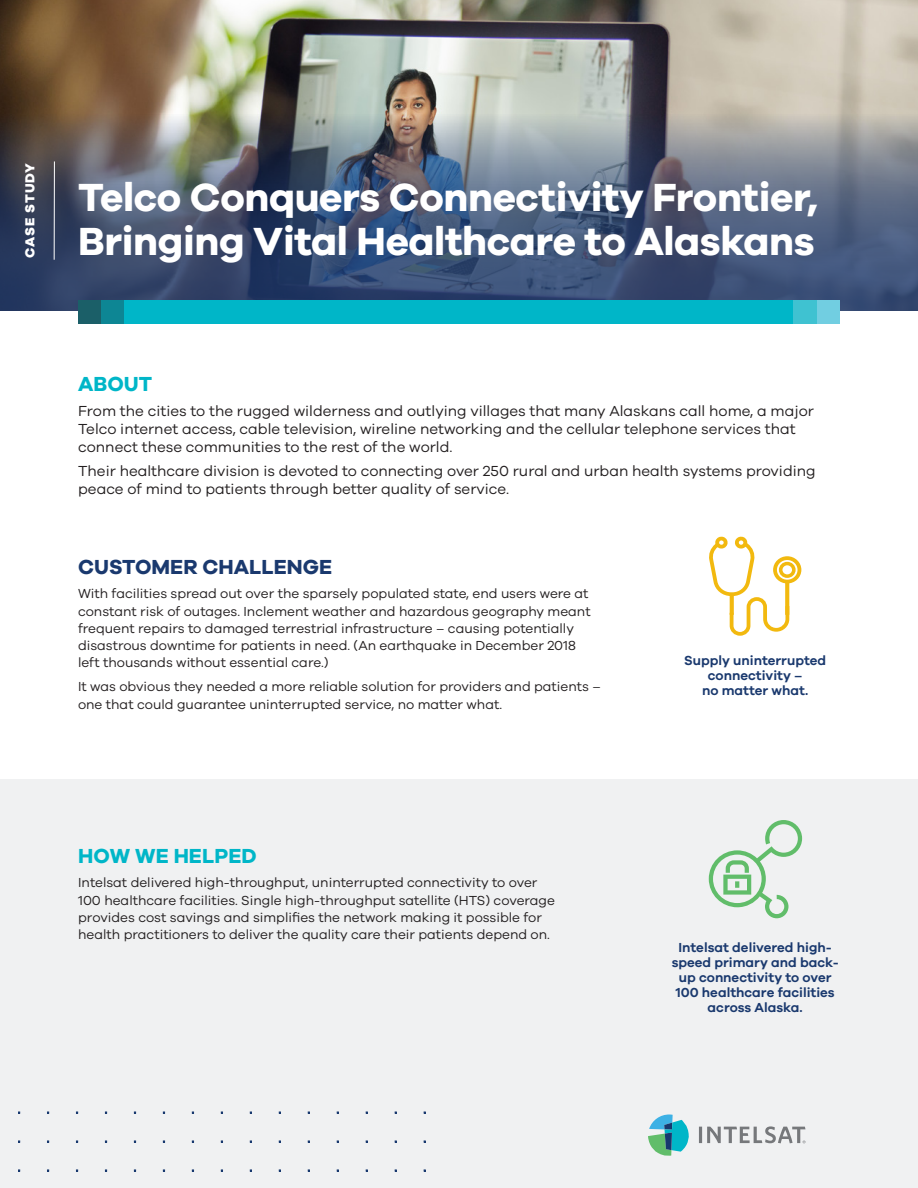
<style>
.page{position:relative;width:918px;height:1188px;background:#fff}
.page>*{position:absolute;margin:0;border:0;box-sizing:border-box;transform-origin:0 0}
.Headline{font:700 40.5px/43.5px "Galano Grotesque";letter-spacing:-.01em;color:#fff}
.Subhead-2{font:700 21px "Galano Grotesque";color:#1a396e}
.Subhead-2-2{font:700 21px "Galano Grotesque";color:#00b6c8}
.Body_text{font:15px/18px "Galano Grotesque";color:#231f20}
.Body_text-2{font:13.5px/17.2px "Galano Grotesque";color:#231f20}
.Details{font:600 13.5px/15px "Galano Grotesque";color:#1a396e;text-align:center}
.Sideway_text{font:800 13.5px "Galano Grotesque";letter-spacing:.065em;color:#fff}
</style>
<div class="page">
<img style="left:0;top:0;width:918px;height:114px">
<img style="left:0;top:114px;width:918px;height:197px">
<div style="left:0;top:780px;width:918px;height:408px;background:#f0f1f2"></div>
<hr style="left:54px;top:161px;width:1px;height:99px;background:#fff">
<div style="left:78px;top:300px;width:23px;height:23px;background:#1b5f68"></div>
<div style="left:101px;top:300px;width:23px;height:23px;background:#0d8694"></div>
<div style="left:124px;top:300px;width:669px;height:23px;background:#00b6c8"></div>
<div style="left:817px;top:300px;width:23px;height:23px;background:#71cee1"></div>
<div style="left:793px;top:300px;width:24px;height:23px;background:#3fc2d1"></div>
<svg style="left:709px;top:820px;width:93px;height:98px"></svg>
<svg style="left:709px;top:536px;width:93px;height:100px"></svg>
<svg style="left:699px;top:1126px;width:107px;height:17px"></svg>
<svg style="left:648px;top:1114px;width:41px;height:42px"></svg>
<p class="Sideway_text" style="left:21px;top:258px;width:97px;rotate:-90deg">CASE STUDY</p>
<p class="Headline" style="left:78px;top:174px;width:742px">Telco Conquers Connectivity Frontier,<br>Bringing Vital Healthcare to Alaskans</p>
<p class="Subhead-2-2" style="left:78px;top:371px;width:76px">ABOUT</p>
<p class="Body_text" style="left:78px;top:401px;width:737px">From the cities to the rugged wilderness and outlying villages that many Alaskans call home, a major<br>Telco internet access, cable television, wireline networking and the cellular telephone services that connect these communities to the rest of the world.</p>
<p class="Body_text" style="left:78px;top:462px;width:739px">Their healthcare division is devoted to connecting over 250 rural and urban health systems providing peace of mind to patients through better quality of service.</p>
<p class="Subhead-2" style="left:78px;top:554px;width:256px">CUSTOMER CHALLENGE</p>
<p class="Body_text-2" style="left:78px;top:585px;width:514px">With facilities spread out over the sparsely populated state, end users were at constant risk of outages. Inclement weather and hazardous geography meant frequent repairs to damaged terrestrial infrastructure – causing potentially disastrous downtime for patients in need. (An earthquake in December 2018 left thousands without essential care.)</p>
<p class="Body_text-2" style="left:78px;top:678px;width:524px">It was obvious they needed a more reliable solution for providers and patients – one that could guarantee uninterrupted service, no matter what.</p>
<p class="Details" style="left:684px;top:652px;width:143px">Supply uninterrupted connectivity –<br>no matter what.</p>
<p class="Subhead-2-2" style="left:78px;top:843px;width:180px">HOW WE HELPED</p>
<p class="Body_text-2" style="left:78px;top:874px;width:478px">Intelsat delivered high-throughput, uninterrupted connectivity to over 100 healthcare facilities. Single high-throughput satellite (HTS) coverage provides cost savings and simplifies the network making it possible for health practitioners to deliver the quality care their patients depend on.</p>
<p class="Details" style="left:672px;top:940px;width:169px">Intelsat delivered high&shy;speed primary and back&shy;up connectivity to over<br>100 healthcare facilities across Alaska.</p>
</div>
